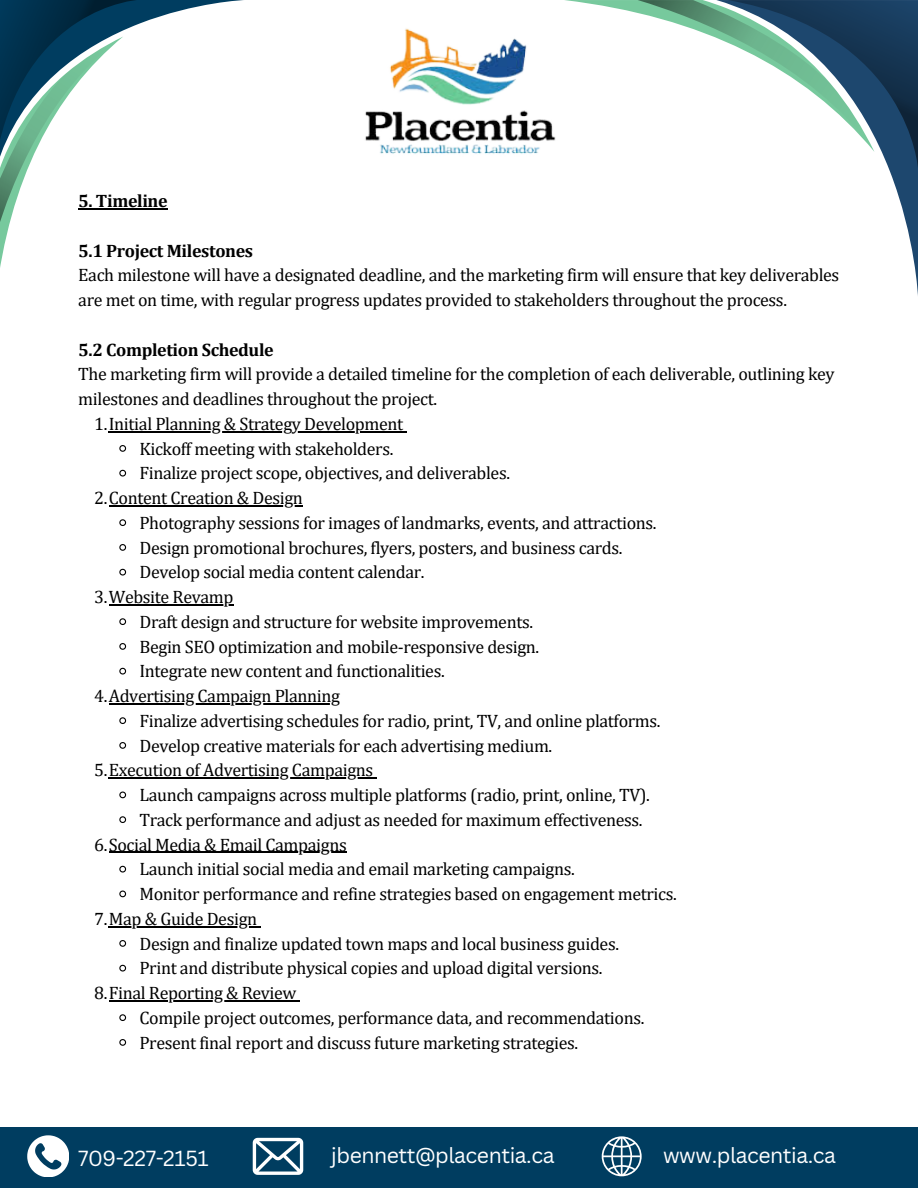
<style>
.page{position:relative;width:918px;height:1188px;background:#fff}
.page>*{position:absolute;margin:0;border:0;box-sizing:border-box;transform-origin:0 0}
.t1{font:21.15px "Canva Sans";letter-spacing:-.02em;color:#fff}
.t2{font:18px/24.8px "Cambria";letter-spacing:-.02em;color:#000}
.t3{font:700 18px "Cambria";letter-spacing:-.02em;color:#000}
</style>
<div class="page">
<img style="left:365px;top:28px;width:191px;height:126px">
<svg style="left:0;top:0;width:244px;height:268px"></svg>
<svg style="left:565px;top:0;width:73px;height:13px"></svg>
<svg style="left:889px;top:169px;width:29px;height:127px"></svg>
<svg style="left:638px;top:0;width:280px;height:169px"></svg>
<div style="left:0;top:1128px;width:918px;height:60px;background:#003d60"></div>
<svg style="left:27px;top:1135px;width:42px;height:42px"></svg>
<svg style="left:253px;top:1138px;width:50px;height:37px"></svg>
<svg style="left:602px;top:1136px;width:40px;height:40px"></svg>
<hr style="left:78px;top:208px;width:89px;height:1px;background:#000">
<hr style="left:109px;top:431px;width:294px;height:1px;background:#000">
<svg style="left:119px;top:445px;width:8px;height:7px"></svg>
<svg style="left:119px;top:469px;width:8px;height:8px"></svg>
<hr style="left:109px;top:505px;width:194px;height:1px;background:#000">
<svg style="left:119px;top:519px;width:8px;height:7px"></svg>
<svg style="left:119px;top:544px;width:8px;height:7px"></svg>
<svg style="left:119px;top:568px;width:8px;height:8px"></svg>
<hr style="left:109px;top:604px;width:124px;height:1px;background:#000">
<svg style="left:119px;top:618px;width:8px;height:7px"></svg>
<svg style="left:119px;top:643px;width:8px;height:7px"></svg>
<svg style="left:119px;top:667px;width:8px;height:8px"></svg>
<hr style="left:109px;top:703px;width:231px;height:1px;background:#000">
<svg style="left:119px;top:717px;width:8px;height:7px"></svg>
<svg style="left:119px;top:742px;width:8px;height:7px"></svg>
<hr style="left:109px;top:777px;width:264px;height:2px;background:#000">
<svg style="left:119px;top:791px;width:8px;height:8px"></svg>
<svg style="left:119px;top:816px;width:8px;height:7px"></svg>
<hr style="left:109px;top:852px;width:237px;height:1px;background:#000">
<svg style="left:119px;top:865px;width:8px;height:8px"></svg>
<svg style="left:119px;top:890px;width:8px;height:8px"></svg>
<hr style="left:109px;top:926px;width:148px;height:1px;background:#000">
<svg style="left:119px;top:940px;width:8px;height:7px"></svg>
<svg style="left:119px;top:964px;width:8px;height:8px"></svg>
<hr style="left:109px;top:1000px;width:187px;height:1px;background:#000">
<svg style="left:119px;top:1014px;width:8px;height:7px"></svg>
<svg style="left:119px;top:1039px;width:8px;height:7px"></svg>
<h2 class="t3" style="left:78px;top:190px;width:91px">5. Timeline</h2>
<p class="t3" style="left:78px;top:239px;width:176px">5.1 Project Milestones</p>
<p class="t2" style="left:78px;top:262px;width:763px">Each milestone will have a designated deadline, and the marketing firm will ensure that key deliverables are met on time, with regular progress updates provided to stakeholders throughout the process.</p>
<p class="t3" style="left:78px;top:338px;width:197px">5.2 Completion Schedule</p>
<p class="t2" style="left:78px;top:361px;width:758px">The marketing firm will provide a detailed timeline for the completion of each deliverable, outlining key milestones and deadlines throughout the project.</p>
<p class="t2" style="left:94px;top:411px;width:311px">1.Initial Planning &amp; Strategy Development</p>
<p class="t2" style="left:139px;top:436px;width:255px">Kickoff meeting with stakeholders.</p>
<p class="t2" style="left:139px;top:460px;width:372px">Finalize project scope, objectives, and deliverables.</p>
<p class="t2" style="left:94px;top:485px;width:210px">2.Content Creation &amp; Design</p>
<p class="t2" style="left:139px;top:510px;width:519px">Photography sessions for images of landmarks, events, and attractions.</p>
<p class="t2" style="left:139px;top:535px;width:485px">Design promotional brochures, flyers, posters, and business cards.</p>
<p class="t2" style="left:139px;top:559px;width:287px">Develop social media content calendar.</p>
<p class="t2" style="left:94px;top:584px;width:141px">3.Website Revamp</p>
<p class="t2" style="left:139px;top:609px;width:395px">Draft design and structure for website improvements.</p>
<p class="t2" style="left:139px;top:634px;width:401px">Begin SEO optimization and mobile-responsive design.</p>
<p class="t2" style="left:139px;top:658px;width:307px">Integrate new content and functionalities.</p>
<p class="t2" style="left:94px;top:683px;width:247px">4.Advertising Campaign Planning</p>
<p class="t2" style="left:139px;top:708px;width:523px">Finalize advertising schedules for radio, print, TV, and online platforms.</p>
<p class="t2" style="left:139px;top:733px;width:414px">Develop creative materials for each advertising medium.</p>
<p class="t2" style="left:94px;top:757px;width:281px">5.Execution of Advertising Campaigns</p>
<p class="t2" style="left:139px;top:782px;width:512px">Launch campaigns across multiple platforms (radio, print, online, TV).</p>
<p class="t2" style="left:139px;top:807px;width:505px">Track performance and adjust as needed for maximum effectiveness.</p>
<p class="t2" style="left:94px;top:832px;width:254px">6.Social Media &amp; Email Campaigns</p>
<p class="t2" style="left:139px;top:856px;width:437px">Launch initial social media and email marketing campaigns.</p>
<p class="t2" style="left:139px;top:881px;width:539px">Monitor performance and refine strategies based on engagement metrics.</p>
<p class="t2" style="left:94px;top:906px;width:165px">7.Map &amp; Guide Design</p>
<p class="t2" style="left:139px;top:931px;width:481px">Design and finalize updated town maps and local business guides.</p>
<p class="t2" style="left:139px;top:955px;width:465px">Print and distribute physical copies and upload digital versions.</p>
<p class="t2" style="left:94px;top:980px;width:204px">8.Final Reporting &amp; Review</p>
<p class="t2" style="left:139px;top:1005px;width:506px">Compile project outcomes, performance data, and recommendations.</p>
<p class="t2" style="left:139px;top:1030px;width:440px">Present final report and discuss future marketing strategies.</p>
<p class="t1" style="left:78px;top:1143px;width:132px">709-227-2151</p>
<p class="t1" style="left:331px;top:1141px;width:225px">jbennett@placentia.ca</p>
<p class="t1" style="left:663px;top:1141px;width:175px">www.placentia.ca</p>
</div>
